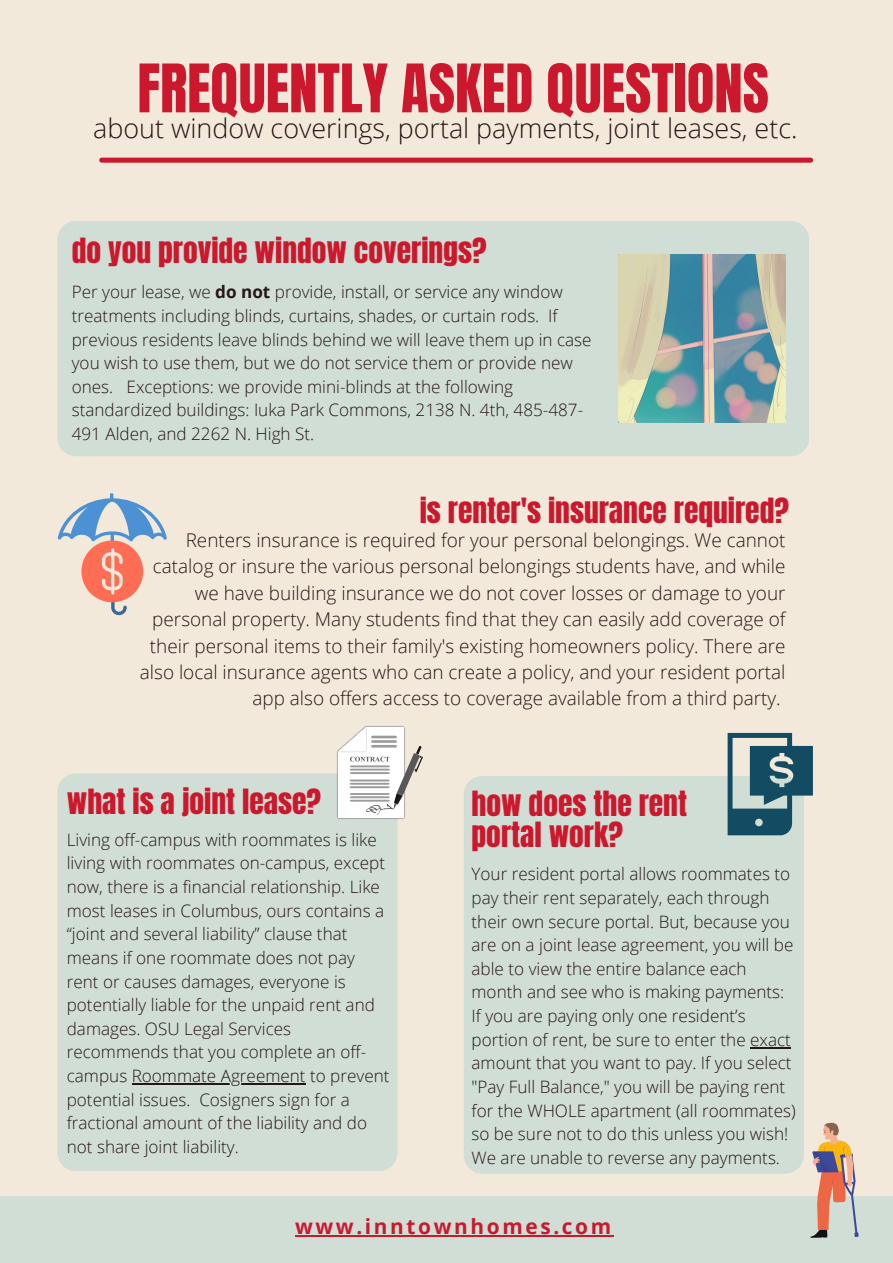
<style>
.page{position:relative;width:893px;height:1263px;background:#f2e9db}
.page>*{position:absolute;margin:0;border:0;box-sizing:border-box;transform-origin:0 0}
.t1{font:56.85px "Anton";color:#cb182d}
.t2{font:29.55px/31.4px "Anton";color:#cb182d}
.t3{font:300 26.92px "Open Sans";color:#281516}
.t4{font:700 20.85px "Open Sans";letter-spacing:.125em;color:#cb182d}
.t5{font:300 18.98px/26.4px "Open Sans";color:#281516;text-align:right}
.t6{font:300 17.1px/23.6px "Open Sans";color:#281516}
.s1{font-weight:700}
</style>
<div class="page">
<div style="left:57px;top:773px;width:340px;height:398px;background:#d0ded5;border-radius:19px"></div>
<div style="left:102px;top:158px;width:708px;height:5px;background:#cb182d"></div>
<div style="left:0;top:1196px;width:893px;height:67px;background:#d0ded5"></div>
<div style="left:57px;top:221px;width:752px;height:235px;background:#d0ded5;border-radius:19px"></div>
<img style="left:618px;top:255px;width:167px;height:167px">
<img style="left:337px;top:726px;width:86px;height:93px">
<div style="left:464px;top:776px;width:340px;height:398px;background:#d0ded5;border-radius:19px"></div>
<svg style="left:727px;top:733px;width:86px;height:102px"></svg>
<svg style="left:58px;top:493px;width:109px;height:122px"></svg>
<hr style="left:295px;top:1235px;width:319px;height:1px;background:#cb182d">
<hr style="left:132px;top:1083px;width:174px;height:2px;background:#281516">
<hr style="left:750px;top:1047px;width:41px;height:1px;background:#281516">
<svg style="left:810px;top:1123px;width:48px;height:115px"></svg>
<p class="t1" style="left:137px;top:48px;width:633px">FREQUENTLY ASKED QUESTIONS</p>
<p class="t3" style="left:93px;top:109px;width:706px">about window coverings, portal payments, joint leases, etc.</p>
<p class="t2" style="left:72px;top:235px;width:416px">do you provide window coverings?</p>
<p class="t6" style="left:72px;top:280px;width:521px">Per your lease, we <span class="s1">do not</span> provide, install, or service any window treatments including blinds, curtains, shades, or curtain rods. If previous residents leave blinds behind we will leave them up in case you wish to use them, but we do not service them or provide new ones. Exceptions: we provide mini-blinds at the following standardized buildings: Iuka Park Commons, 2138 N. 4th, 485-487- 491 Alden, and 2262 N. High St.</p>
<p class="t2" style="left:420px;top:495px;width:371px">is renter's insurance required?</p>
<p class="t5" style="left:140px;top:526px;width:647px">Renters insurance is required for your personal belongings. We cannot catalog or insure the various personal belongings students have, and while we have building insurance we do not cover losses or damage to your personal property. Many students find that they can easily add coverage of their personal items to their family's existing homeowners policy. There are also local insurance agents who can create a policy, and your resident portal app also offers access to coverage available from a third party.</p>
<p class="t2" style="left:67px;top:786px;width:256px">what is a joint lease?</p>
<p class="t6" style="left:67px;top:827px;width:324px">Living off-campus with roommates is like living with roommates on-campus, except now, there is a financial relationship. Like most leases in Columbus, ours contains a “joint and several liability” clause that means if one roommate does not pay rent or causes damages, everyone is potentially liable for the unpaid rent and damages. OSU Legal Services recommends that you complete an off&shy;campus Roommate Agreement to prevent potential issues. Cosigners sign for a fractional amount of the liability and do not share joint liability.</p>
<p class="t2" style="left:471px;top:788px;width:217px">how does the rent portal work?</p>
<p class="t6" style="left:471px;top:862px;width:326px">Your resident portal allows roommates to pay their rent separately, each through their own secure portal. But, because you are on a joint lease agreement, you will be able to view the entire balance each month and see who is making payments:<br>If you are paying only one resident’s portion of rent, be sure to enter the exact amount that you want to pay. If you select "Pay Full Balance," you will be paying rent for the WHOLE apartment (all roommates) so be sure not to do this unless you wish!<br>We are unable to reverse any payments.</p>
<p class="t4" style="left:295px;top:1211px;width:318px">www.inntownhomes.com</p>
</div>
